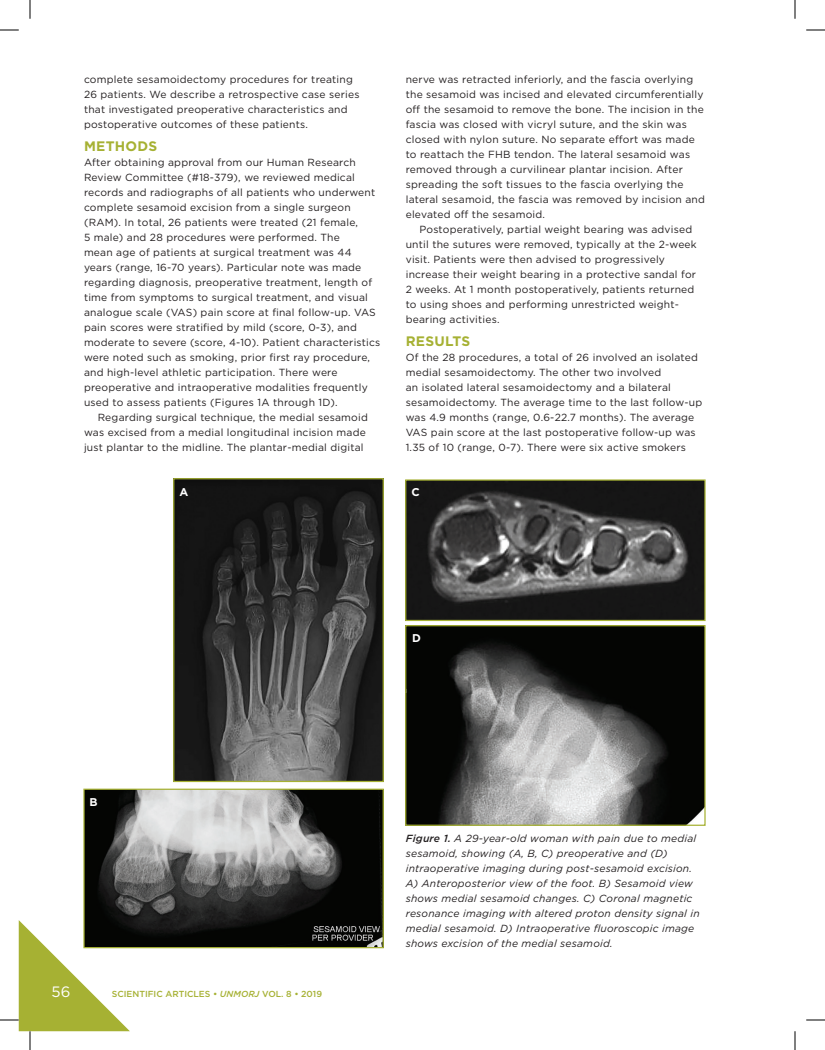
<style>
.page{position:relative;width:825px;height:1050px;background:#fff}
.page>*{position:absolute;margin:0;border:0;box-sizing:border-box;transform-origin:0 0}
.t1{font:15px "Gotham";color:#fff}
.t2{font:700 13.75px "Gotham";letter-spacing:.02em;color:#a6b133}
.t3{font:700 11.25px "Gotham";color:#fff}
.t4{font:10.25px/15px "Gotham";letter-spacing:.02em;color:#231f20}
.t5{font:italic 10.25px/15px "Gotham";letter-spacing:.02em;color:#231f20}
.t6{font:500 8.75px "Gotham";color:#a6b133}
.s1{font-style:italic}
.s2{font-weight:500}
</style>
<div class="page">
<img style="left:175px;top:480px;width:207px;height:300px">
<div style="left:173px;top:478px;width:211px;height:304px;border:1px solid #a6b133"></div>
<img style="left:85px;top:791px;width:297px;height:155px">
<div style="left:83px;top:789px;width:301px;height:159px;border:1px solid #a6b133"></div>
<img style="left:407px;top:481px;width:297px;height:138px">
<div style="left:405px;top:479px;width:301px;height:142px;border:1px solid #a6b133"></div>
<img style="left:407px;top:627px;width:297px;height:197px">
<div style="left:405px;top:625px;width:301px;height:201px;border:1px solid #a6b133"></div>
<svg style="left:0;top:29px;width:19px;height:2px"></svg>
<svg style="left:806px;top:29px;width:19px;height:2px"></svg>
<svg style="left:806px;top:1019px;width:19px;height:2px"></svg>
<svg style="left:29px;top:0;width:2px;height:19px"></svg>
<svg style="left:0;top:920px;width:130px;height:130px"></svg>
<svg style="left:794px;top:0;width:2px;height:19px"></svg>
<svg style="left:794px;top:1031px;width:2px;height:19px"></svg>
<p class="t4" style="left:84px;top:72px;width:277px">complete sesamoidectomy procedures for treating 26 patients. We describe a retrospective case series that investigated preoperative characteristics and postoperative outcomes of these patients.</p>
<h2 class="t2" style="left:84px;top:137px;width:75px">METHODS</h2>
<p class="t4" style="left:84px;top:155px;width:298px">After obtaining approval from our Human Research Review Committee (#18-379), we reviewed medical records and radiographs of all patients who underwent complete sesamoid excision from a single surgeon (RAM). In total, 26 patients were treated (21 female,<br>5 male) and 28 procedures were performed. The<br>mean age of patients at surgical treatment was 44 years (range, 16-70 years). Particular note was made regarding diagnosis, preoperative treatment, length of time from symptoms to surgical treatment, and visual analogue scale (VAS) pain score at final follow-up. VAS pain scores were stratified by mild (score, 0-3), and moderate to severe (score, 4-10). Patient characteristics were noted such as smoking, prior first ray procedure, and high-level athletic participation. There were preoperative and intraoperative modalities frequently used to assess patients (Figures 1A through 1D).</p>
<p class="t4" style="left:84px;top:410px;width:285px;text-indent:14px">Regarding surgical technique, the medial sesamoid was excised from a medial longitudinal incision made just plantar to the midline. The plantar-medial digital</p>
<p class="t3" style="left:179px;top:485px;width:10px">A</p>
<p class="t4" style="left:406px;top:72px;width:301px">nerve was retracted inferiorly, and the fascia overlying the sesamoid was incised and elevated circumferentially off the sesamoid to remove the bone. The incision in the fascia was closed with vicryl suture, and the skin was closed with nylon suture. No separate effort was made to reattach the FHB tendon. The lateral sesamoid was removed through a curvilinear plantar incision. After spreading the soft tissues to the fascia overlying the lateral sesamoid, the fascia was removed by incision and elevated off the sesamoid.</p>
<p class="t4" style="left:406px;top:222px;width:293px;text-indent:14px">Postoperatively, partial weight bearing was advised until the sutures were removed, typically at the 2-week visit. Patients were then advised to progressively increase their weight bearing in a protective sandal for 2 weeks. At 1 month postoperatively, patients returned to using shoes and performing unrestricted weight&shy;bearing activities.</p>
<h2 class="t2" style="left:406px;top:332px;width:66px">RESULTS</h2>
<p class="t4" style="left:406px;top:350px;width:298px">Of the 28 procedures, a total of 26 involved an isolated medial sesamoidectomy. The other two involved<br>an isolated lateral sesamoidectomy and a bilateral sesamoidectomy. The average time to the last follow-up was 4.9 months (range, 0.6-22.7 months). The average VAS pain score at the last postoperative follow-up was 1.35 of 10 (range, 0-7). There were six active smokers</p>
<p class="t3" style="left:412px;top:485px;width:10px">C</p>
<p class="t3" style="left:412px;top:631px;width:10px">D</p>
<p class="t3" style="left:89px;top:794px;width:10px">B</p>
<h1 class="t1" style="left:52px;top:982px;width:20px">56</h1>
<p class="t6" style="left:112px;top:989px;width:212px">SCIENTIFIC ARTICLES • <span class="s1">UNMORJ</span> VOL. 8 • 2019</p>
<p class="t5" style="left:406px;top:831px;width:295px"><span class="s2">Figure 1.</span> A 29-year-old woman with pain due to medial sesamoid, showing (A, B, C) preoperative and (D) intraoperative imaging during post-sesamoid excision.<br>A) Anteroposterior view of the foot. B) Sesamoid view shows medial sesamoid changes. C) Coronal magnetic resonance imaging with altered proton density signal in medial sesamoid. D) Intraoperative fluoroscopic image shows excision of the medial sesamoid.</p>
</div>
